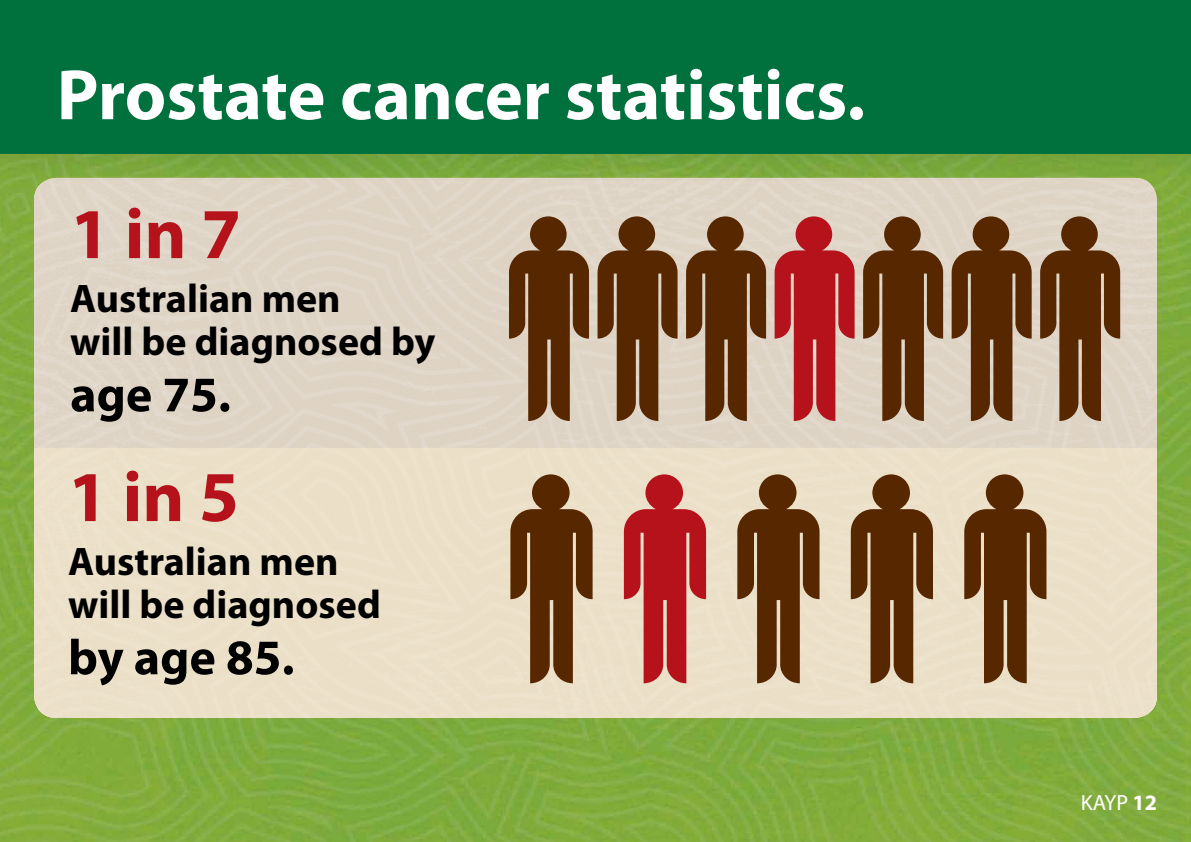
<style>
.page{position:relative;width:1191px;height:842px;background:#fff}
.page>*{position:absolute;margin:0;border:0;box-sizing:border-box;transform-origin:0 0}
.t1{font:700 72px "Myriad Pro";color:#fff}
.t2{font:700 72px "Myriad Pro";color:#b5121b}
.t3{font:700 50px "Myriad Pro";color:#000}
.t4{font:700 40px/43px "Myriad Pro";color:#000}
.t5{font:22px "Myriad Pro";color:#fff}
.s1{font-weight:700}
</style>
<div class="page">
<img style="left:0;top:153px;width:1191px;height:689px">
<div style="left:0;top:0;width:1191px;height:153px;background:#00703c"></div>
<div style="left:34px;top:178px;width:1123px;height:270px;background:#dfd4c6"></div>
<div style="left:34px;top:448px;width:1123px;height:270px;background:#ebe0c8"></div>
<svg style="left:509px;top:216px;width:80px;height:205px;background:#876446"></svg>
<svg style="left:597px;top:216px;width:80px;height:205px;background:#876446"></svg>
<svg style="left:686px;top:216px;width:80px;height:205px;background:#876445"></svg>
<svg style="left:774px;top:216px;width:80px;height:205px;background:#c45758"></svg>
<svg style="left:863px;top:216px;width:80px;height:205px;background:#866445"></svg>
<svg style="left:951px;top:216px;width:80px;height:205px;background:#876446"></svg>
<svg style="left:1040px;top:216px;width:80px;height:205px;background:#866345"></svg>
<svg style="left:964px;top:474px;width:82px;height:209px;background:#8c6948"></svg>
<svg style="left:851px;top:474px;width:82px;height:209px;background:#8d6b49"></svg>
<svg style="left:737px;top:474px;width:82px;height:209px;background:#8c6948"></svg>
<svg style="left:624px;top:474px;width:82px;height:209px;background:#c95d5a"></svg>
<svg style="left:510px;top:474px;width:82px;height:209px;background:#8c6a48"></svg>
<h1 class="t1" style="left:57px;top:55px;width:810px">Prostate cancer statistics.</h1>
<h1 class="t2" style="left:70px;top:194px;width:172px">1 in 7</h1>
<p class="t4" style="left:70px;top:278px;width:367px">Australian men<br>will be diagnosed by</p>
<p class="t3" style="left:70px;top:366px;width:162px">age 75.</p>
<h1 class="t2" style="left:68px;top:456px;width:172px">1 in 5</h1>
<p class="t4" style="left:68px;top:541px;width:314px">Australian men will be diagnosed</p>
<p class="t3" style="left:68px;top:629px;width:228px">by age 85.</p>
<p class="t5" style="left:1080px;top:791px;width:78px">KAYP <span class="s1">12</span></p>
</div>
